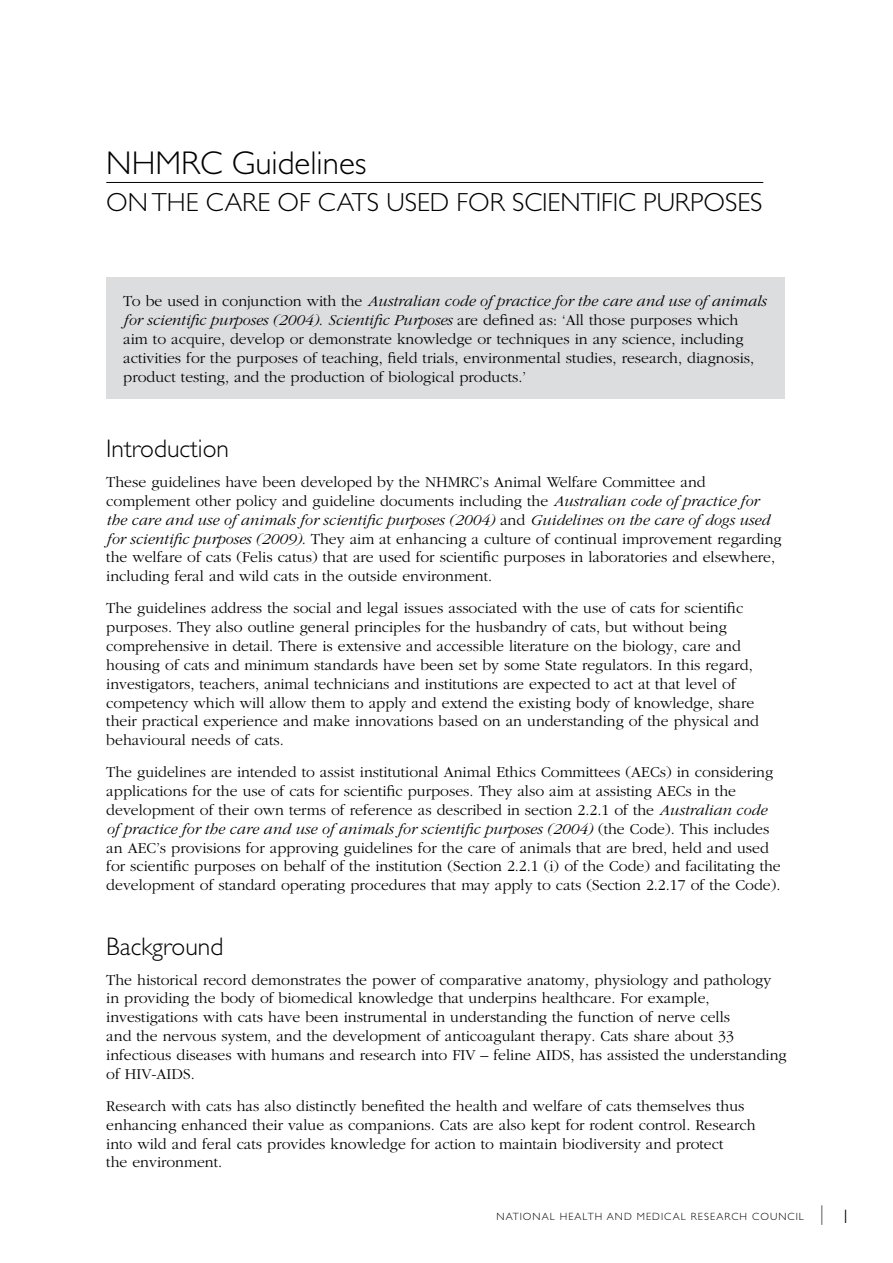
<style>
.page{position:relative;width:893px;height:1263px;background:#fff}
.page>*{position:absolute;margin:0;border:0;box-sizing:border-box;transform-origin:0 0}
.t1{font:300 33px "Gill Sans";color:#000}
.t2{font:300 26.25px "Gill Sans";color:#000}
.t3{font:300 25.5px "Gill Sans";color:#000}
.t4{font:300 15.75px/18.9px "Garamond";color:#000}
.t5{font:300 10.5px "Gill Sans";letter-spacing:.1em;color:#000}
.s1{font-style:italic}
.s2{font-size:19.5px;color:#58595b}
.s3{font-size:19.5px}
</style>
<div class="page">
<hr style="left:106px;top:182px;width:657px;height:1px;background:#000">
<div style="left:106px;top:277px;width:679px;height:122px;background:#dcddde"></div>
<h1 class="t1" style="left:106px;top:144px;width:24px">NHMRC</h1>
<h1 class="t1" style="left:232px;top:144px;width:136px">GUIDELINES</h1>
<h2 class="t2" style="left:106px;top:188px;width:658px">ON THE CARE OF CATS USED FOR SCIENTIFIC PURPOSES</h2>
<p class="t4" style="left:123px;top:292px;width:644px">To be used in conjunction with the <span class="s1">Australian code of practice for the care and use of animals for scientific purposes (2004)</span>. <span class="s1">Scientific Purposes</span> are defined as: ‘All those purposes which aim to acquire, develop or demonstrate knowledge or techniques in any science, including activities for the purposes of teaching, field trials, environmental studies, research, diagnosis, product testing, and the production of biological products.’</p>
<h3 class="t3" style="left:106px;top:434px;width:124px">I NTRODUCTION</h3>
<p class="t4" style="left:106px;top:472px;width:677px">These guidelines have been developed by the NHMRC’s Animal Welfare Committee and complement other policy and guideline documents including the <span class="s1">Australian code of practice for the care and use of animals for scientific purposes (2004)</span> and <span class="s1">Guidelines on the care of dogs used for scientific purposes (2009)</span>. They aim at enhancing a culture of continual improvement regarding the welfare of cats (Felis catus) that are used for scientific purposes in laboratories and elsewhere, including feral and wild cats in the outside environment.</p>
<p class="t4" style="left:106px;top:599px;width:654px">The guidelines address the social and legal issues associated with the use of cats for scientific purposes. They also outline general principles for the husbandry of cats, but without being comprehensive in detail. There is extensive and accessible literature on the biology, care and housing of cats and minimum standards have been set by some State regulators. In this regard, investigators, teachers, animal technicians and institutions are expected to act at that level of competency which will allow them to apply and extend the existing body of knowledge, share their practical experience and make innovations based on an understanding of the physical and behavioural needs of cats.</p>
<p class="t4" style="left:106px;top:763px;width:676px">The guidelines are intended to assist institutional Animal Ethics Committees (AECs) in considering applications for the use of cats for scientific purposes. They also aim at assisting AECs in the development of their own terms of reference as described in section 2.2.1 of the <span class="s1">Australian code of practice for the care and use of animals for scientific purposes (2004)</span> (the Code). This includes an AEC’s provisions for approving guidelines for the care of animals that are bred, held and used for scientific purposes on behalf of the institution (Section 2.2.1 (i) of the Code) and facilitating the development of standard operating procedures that may apply to cats (Section 2.2.17 of the Code).</p>
<h3 class="t3" style="left:106px;top:932px;width:119px">BACKGROUND</h3>
<p class="t4" style="left:106px;top:970px;width:682px">The historical record demonstrates the power of comparative anatomy, physiology and pathology in providing the body of biomedical knowledge that underpins healthcare. For example, investigations with cats have been instrumental in understanding the function of nerve cells<br>and the nervous system, and the development of anticoagulant therapy. Cats share about 33 infectious diseases with humans and research into FIV – feline AIDS, has assisted the understanding of HIV-AIDS.</p>
<p class="t4" style="left:106px;top:1096px;width:651px">Research with cats has also distinctly benefited the health and welfare of cats themselves thus enhancing enhanced their value as companions. Cats are also kept for rodent control. Research into wild and feral cats provides knowledge for action to maintain biodiversity and protect<br>the environment.</p>
<p class="t5" style="left:496px;top:1211px;width:355px">NATIONAL HEALTH AND MEDICAL RESEARCH COUNCIL <span class="s2">|</span> <span class="s3">1</span></p>
</div>
